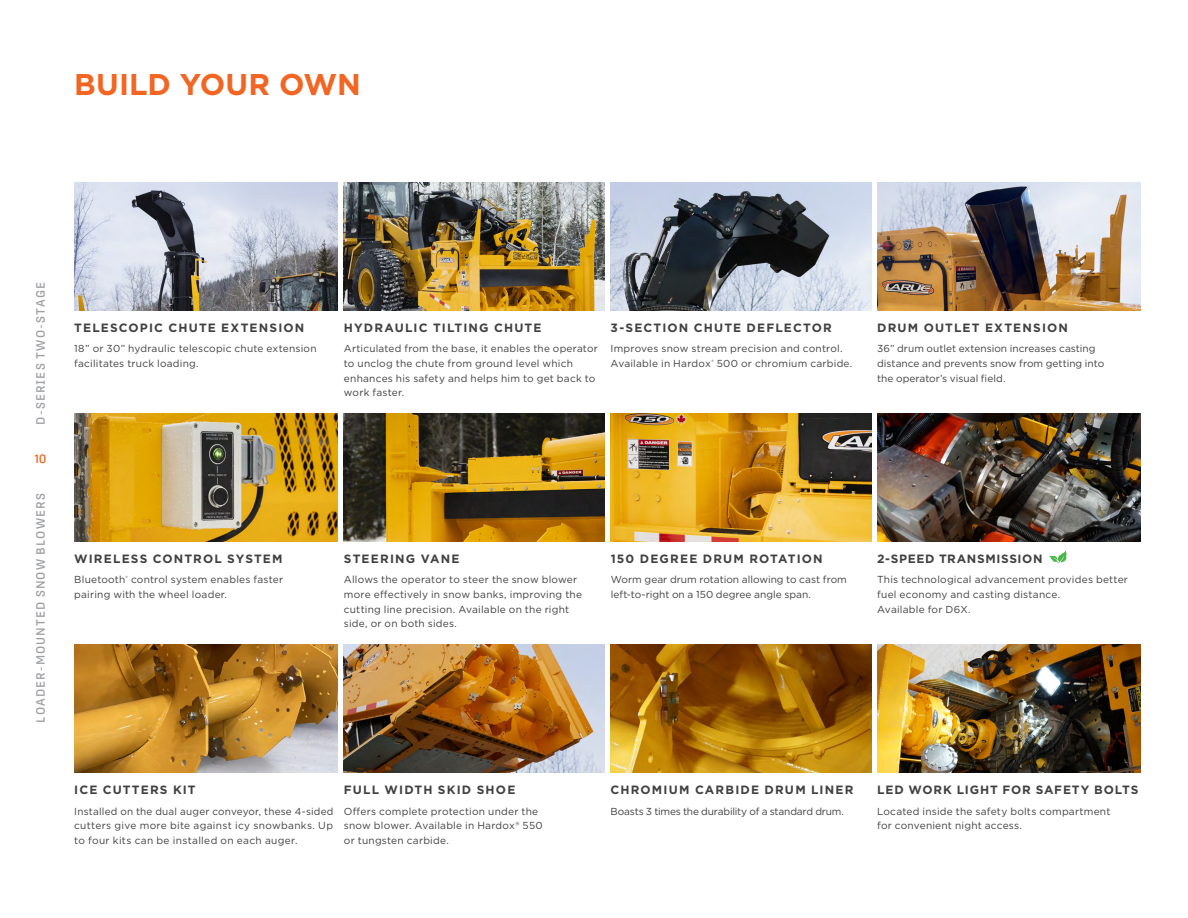
<style>
.page{position:relative;width:1188px;height:918px;background:#fff}
.page>*{position:absolute;margin:0;border:0;box-sizing:border-box;transform-origin:0 0}
.t1{font:700 30px "Gotham";color:#f26522}
.t2{font:700 12px "Gotham";letter-spacing:.095em;color:#414042}
.t3{font:500 12px "Protipo";letter-spacing:.095em;color:#9d9fa2}
.t4{font:700 12px "Gotham";letter-spacing:.07em;color:#414042}
.t5{font:700 12px "Gotham";letter-spacing:.055em;color:#414042}
.t6{font:500 12px "Protipo";color:#f26522}
.t7{font:10.2px/14.5px "Gotham";letter-spacing:.02em;color:#414042}
.t8{font:10.2px/14.5px "Gotham";color:#414042}
.t9{font:10.2px "Gotham";letter-spacing:-.015em;color:#414042}
</style>
<div class="page">
<img style="left:74px;top:182px;width:264px;height:128px">
<img style="left:611px;top:413px;width:260px;height:129px">
<img style="left:344px;top:182px;width:260px;height:128px">
<img style="left:877px;top:182px;width:264px;height:128px">
<img style="left:74px;top:413px;width:264px;height:129px">
<img style="left:611px;top:182px;width:260px;height:128px">
<img style="left:344px;top:413px;width:260px;height:129px">
<img style="left:877px;top:413px;width:264px;height:129px">
<img style="left:74px;top:644px;width:264px;height:129px">
<img style="left:611px;top:644px;width:260px;height:129px">
<img style="left:344px;top:644px;width:260px;height:129px">
<img style="left:877px;top:644px;width:264px;height:129px">
<svg style="left:1049px;top:550px;width:18px;height:14px"></svg>
<h1 class="t1" style="left:74px;top:65px;width:288px">BUILD YOUR OWN</h1>
<p class="t3" style="left:34px;top:425px;width:144px;rotate:-90deg">D-SERIES TWO-STAGE</p>
<p class="t6" style="left:34px;top:452px;width:14px">10</p>
<p class="t3" style="left:34px;top:723px;width:231px;rotate:-90deg">LOADER-MOUNTED SNOW BLOWERS</p>
<p class="t2" style="left:74px;top:320px;width:232px">TELESCOPIC CHUTE EXTENSION</p>
<p class="t7" style="left:74px;top:341px;width:244px">18” or 30” hydraulic telescopic chute extension facilitates truck loading.</p>
<p class="t2" style="left:344px;top:320px;width:199px">HYDRAULIC TILTING CHUTE</p>
<p class="t7" style="left:344px;top:341px;width:255px">Articulated from the base, it enables the operator to unclog the chute from ground level which enhances his safety and helps him to get back to work faster.</p>
<p class="t2" style="left:611px;top:320px;width:223px">3-SECTION CHUTE DEFLECTOR</p>
<p class="t7" style="left:611px;top:341px;width:243px">Improves snow stream precision and control.<br>Available in Hardox<sup>®</sup> 500 or chromium carbide.</p>
<p class="t2" style="left:877px;top:320px;width:192px">DRUM OUTLET EXTENSION</p>
<p class="t8" style="left:877px;top:341px;width:229px">36” drum outlet extension increases casting distance and prevents snow from getting into the operator’s visual field.</p>
<p class="t2" style="left:74px;top:551px;width:210px">WIRELESS CONTROL SYSTEM</p>
<p class="t7" style="left:74px;top:572px;width:211px">Bluetooth<sup>®</sup> control system enables faster pairing with the wheel loader.</p>
<p class="t2" style="left:344px;top:551px;width:117px">STEERING VANE</p>
<p class="t7" style="left:344px;top:572px;width:240px">Allows the operator to steer the snow blower more effectively in snow banks, improving the cutting line precision. Available on the right side, or on both sides.</p>
<p class="t2" style="left:611px;top:551px;width:213px">150 DEGREE DRUM ROTATION</p>
<p class="t8" style="left:611px;top:572px;width:238px">Worm gear drum rotation allowing to cast from left-to-right on a 150 degree angle span.</p>
<p class="t5" style="left:877px;top:551px;width:167px">2-SPEED TRANSMISSION</p>
<p class="t7" style="left:877px;top:572px;width:252px">This technological advancement provides better fuel economy and casting distance.<br>Available for D6X.</p>
<p class="t2" style="left:74px;top:782px;width:123px">ICE CUTTERS KIT</p>
<p class="t7" style="left:74px;top:803px;width:261px;text-align:justify">Installed on the dual auger conveyor, these 4-sided cutters give more bite against icy snowbanks. Up to four kits can be installed on each auger.</p>
<p class="t2" style="left:344px;top:782px;width:173px">FULL WIDTH SKID SHOE</p>
<p class="t7" style="left:344px;top:803px;width:200px">Offers complete protection under the snow blower. Available in Hardox® 550 or tungsten carbide.</p>
<p class="t2" style="left:611px;top:782px;width:244px">CHROMIUM CARBIDE DRUM LINER</p>
<p class="t9" style="left:611px;top:804px;width:235px">Boasts 3 times the durability of a standard drum.</p>
<p class="t4" style="left:877px;top:782px;width:263px">LED WORK LIGHT FOR SAFETY BOLTS</p>
<p class="t7" style="left:877px;top:803px;width:235px">Located inside the safety bolts compartment for convenient night access.</p>
</div>
